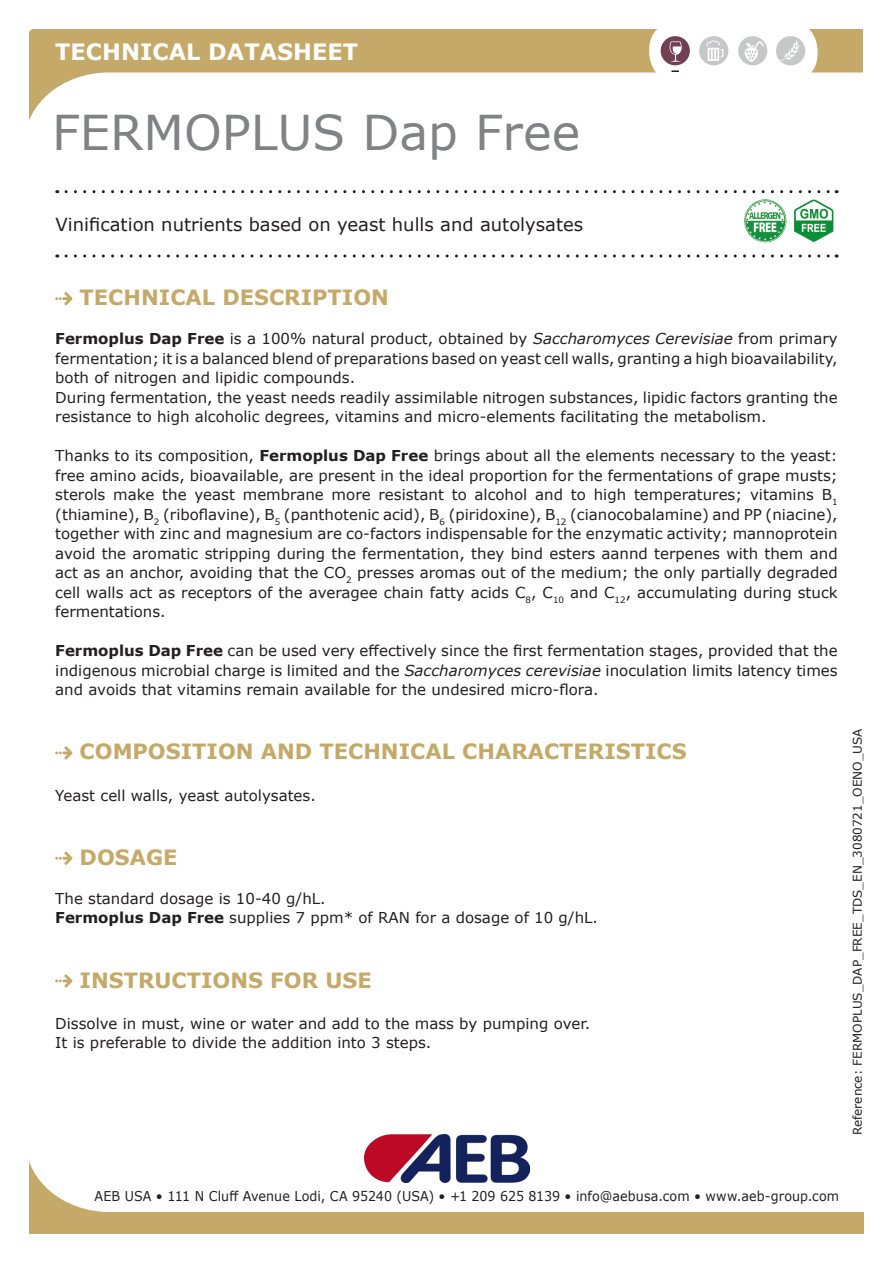
<style>
.page{position:relative;width:893px;height:1263px;background:#fff}
.page>*{position:absolute;margin:0;border:0;box-sizing:border-box;transform-origin:0 0}
.t1{font:48px "Verdana";color:#808285}
.t2{font:700 22.5px "Verdana";color:#fff}
.t3{font:700 21px "Verdana";color:#c4a968}
.t4{font:18px "Verdana";color:#231f20}
.t5{font:15px/19.5px "Verdana";color:#231f20}
.t6{font:13.5px "Verdana";letter-spacing:.005em;color:#231f20;scale:.94 1}
.t7{font:12px "Verdana";color:#231f20}
.s1{font-weight:700}
.s2{font-style:italic}
</style>
<div class="page">
<svg style="left:30px;top:1161px;width:834px;height:72px"></svg>
<svg style="left:66px;top:190px;width:771px;height:3px"></svg>
<svg style="left:66px;top:254px;width:771px;height:4px"></svg>
<svg style="left:29px;top:30px;width:834px;height:91px"></svg>
<div style="left:649px;top:21px;width:167px;height:61px;background:#fff;border-radius:29px"></div>
<div style="left:650px;top:22px;width:167px;height:60px;background:#fff;border-radius:29px"></div>
<svg style="left:671px;top:70px;width:8px;height:2px"></svg>
<div style="left:776px;top:36px;width:29px;height:29px;background:#c6c7c8;border-radius:50%"></div>
<svg style="left:780px;top:40px;width:20px;height:21px"></svg>
<div style="left:738px;top:36px;width:29px;height:29px;background:#c6c7c8;border-radius:50%"></div>
<div style="left:661px;top:36px;width:29px;height:29px;background:#724053;border-radius:50%"></div>
<div style="left:699px;top:36px;width:29px;height:29px;background:#c6c7c8;border-radius:50%"></div>
<svg style="left:706px;top:40px;width:17px;height:21px"></svg>
<svg style="left:670px;top:41px;width:12px;height:21px"></svg>
<svg style="left:745px;top:41px;width:19px;height:21px"></svg>
<img style="left:365px;top:1134px;width:164px;height:48px">
<svg style="left:55px;top:292px;width:17px;height:13px"></svg>
<svg style="left:55px;top:746px;width:17px;height:13px"></svg>
<svg style="left:55px;top:852px;width:17px;height:13px"></svg>
<svg style="left:55px;top:974px;width:17px;height:13px"></svg>
<img style="left:744px;top:200px;width:90px;height:43px">
<h2 class="t2" style="left:55px;top:39px;width:304px">TECHNICAL DATASHEET</h2>
<h1 class="t1" style="left:52px;top:99px;width:530px">FERMOPLUS Dap Free</h1>
<p class="t4" style="left:56px;top:212px;width:529px">Vini昀椀cation nutrients based on yeast hulls and autolysates</p>
<h3 class="t3" style="left:80px;top:289px;width:311px">TECHNICAL DESCRIPTION</h3>
<p class="t5" style="left:55px;top:329px;width:784px"><span class="s1">Fermoplus Dap Free</span> is a 100% natural product, obtained by <span class="s2">Saccharomyces Cerevisiae</span> from primary fermentation; it is a balanced blend of preparations based on yeast cell walls, granting a high bioavailability, both of nitrogen and lipidic compounds.<br>During fermentation, the yeast needs readily assimilable nitrogen substances, lipidic factors granting the resistance to high alcoholic degrees, vitamins and micro-elements facilitating the metabolism.</p>
<p class="t5" style="left:55px;top:446px;width:784px;text-align:justify">Thanks to its composition, <span class="s1">Fermoplus Dap Free</span> brings about all the elements necessary to the yeast: free amino acids, bioavailable, are present in the ideal proportion for the fermentations of grape musts; sterols make the yeast membrane more resistant to alcohol and to high temperatures; vitamins B<sub>1 </sub>(thiamine), B<sub>2</sub> (ribo昀氀avine), B<sub>5</sub> (panthotenic acid), B<sub>6</sub> (piridoxine), B<sub>12</sub> (cianocobalamine) and PP (niacine), together with zinc and magnesium are co-factors indispensable for the enzymatic activity; mannoprotein avoid the aromatic stripping during the fermentation, they bind esters aannd terpenes with them and act as an anchor, avoiding that the CO<sub>2</sub> presses aromas out of the medium; the only partially degraded cell walls act as receptors of the averagee chain fatty acids C<sub>8</sub>, C<sub>10</sub> and C<sub>12</sub>, accumulating during stuck fermentations.</p>
<p class="t5" style="left:55px;top:641px;width:784px;text-align:justify"><span class="s1">Fermoplus Dap Free</span> can be used very e昀昀ectively since the 昀椀rst fermentation stages, provided that the indigenous microbial charge is limited and the <span class="s2">Saccharomyces cerevisiae</span> inoculation limits latency times and avoids that vitamins remain available for the undesired micro-昀氀ora.</p>
<h3 class="t3" style="left:80px;top:743px;width:608px">COMPOSITION AND TECHNICAL CHARACTERISTICS</h3>
<p class="t5" style="left:55px;top:785px;width:262px">Yeast cell walls, yeast autolysates.</p>
<h3 class="t3" style="left:80px;top:849px;width:99px">DOSAGE</h3>
<p class="t5" style="left:55px;top:888px;width:544px">The standard dosage is 10-40 g/hL.<br><span class="s1">Fermoplus Dap Free</span> supplies 7 ppm* of RAN for a dosage of 10 g/hL.</p>
<h3 class="t3" style="left:80px;top:971px;width:294px">INSTRUCTIONS FOR USE</h3>
<p class="t5" style="left:55px;top:1013px;width:536px">Dissolve in must, wine or water and add to the mass by pumping over.<br>It is preferable to divide the addition into 3 steps.</p>
<p class="t7" style="left:849px;top:1135px;width:408px;rotate:-90deg">Reference: FERMOPLUS_DAP_FREE_TDS_EN_3080721_OENO_USA</p>
<p class="t6" style="left:95px;top:1187px;width:794px">AEB USA • 111 N Clu昀昀 Avenue Lodi, CA 95240 (USA) • +1 209 625 8139 • info@aebusa.com • www.aeb-group.com</p>
</div>
